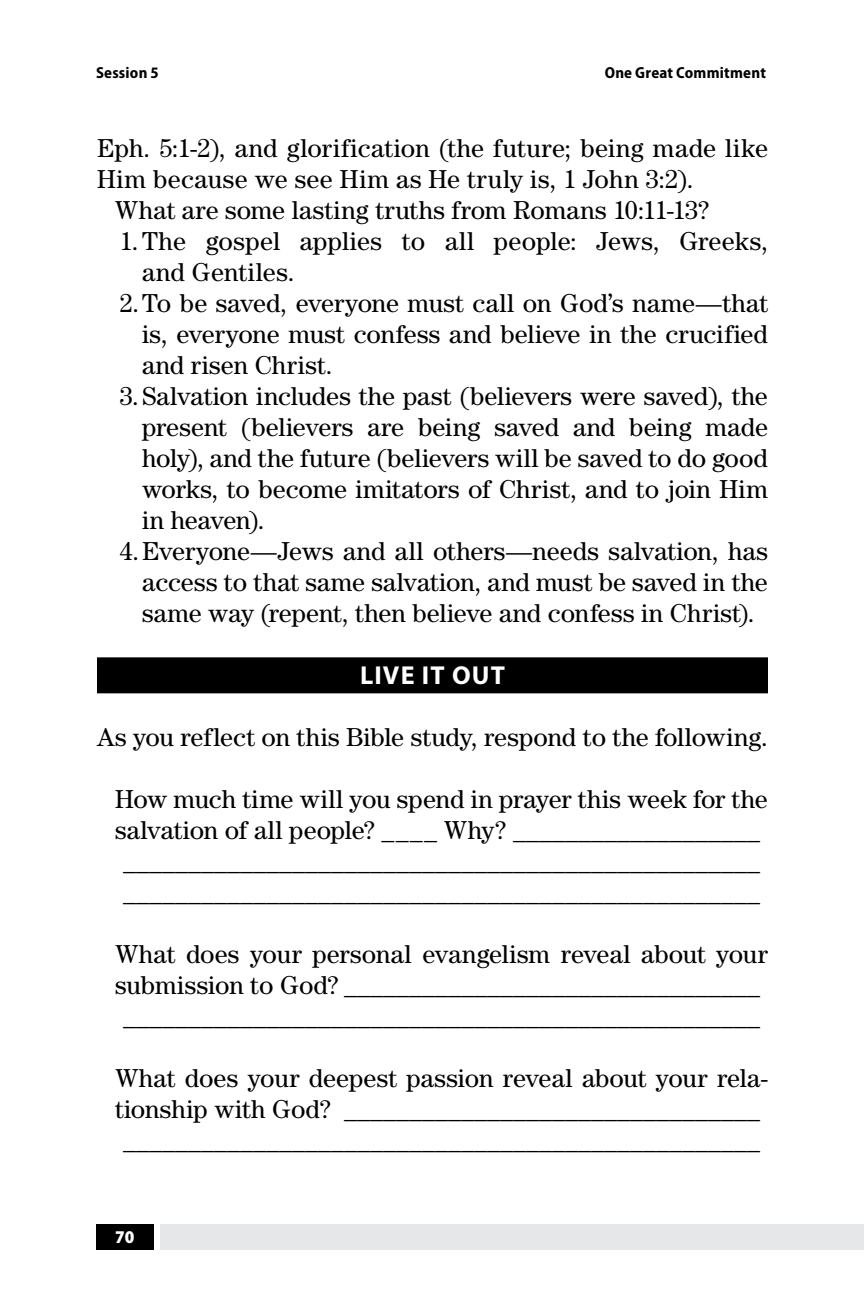
<style>
.page{position:relative;width:864px;height:1296px;background:#fff}
.page>*{position:absolute;margin:0;border:0;box-sizing:border-box;transform-origin:0 0}
.t1{font:26px/31px "Century Std";color:#000;text-align:center}
.t2{font:26px "Century Std";letter-spacing:.02em;color:#000}
.t3{font:700 26px "Myriad Pro";letter-spacing:.045em;color:#fff}
.t4{font:900 semi-condensed 18px "Myriad Pro";color:#fff}
.t5{font:700 semi-condensed 16px "Myriad Pro";letter-spacing:.015em;color:#000}
</style>
<div class="page">
<div style="left:97px;top:657px;width:671px;height:36px;background:#000"></div>
<div style="left:96px;top:1224px;width:58px;height:25px;background:#000"></div>
<div style="left:161px;top:1224px;width:703px;height:25px;background:#e6e7e8"></div>
<p class="t5" style="left:96px;top:64px;width:64px">Session 5</p>
<p class="t5" style="left:605px;top:64px;width:163px">One Great Commitment</p>
<p class="t1" style="left:97px;top:132px;width:673px">Eph. 5:1-2), and glorification (the future; being made like</p>
<p class="t2" style="left:97px;top:164px;width:598px">Him because we see Him as He truly is, 1 John 3:2).</p>
<p class="t1" style="left:115px;top:194px;width:596px">What are some lasting truths from Romans 10:11-13?</p>
<p class="t1" style="left:120px;top:225px;width:650px">1.The gospel applies to all people: Jews, Greeks,</p>
<p class="t1" style="left:142px;top:256px;width:154px">and Gentiles.</p>
<p class="t1" style="left:120px;top:287px;width:650px">2.To be saved, everyone must call on God’s name—that</p>
<p class="t1" style="left:142px;top:318px;width:627px">is, everyone must confess and believe in the crucified</p>
<p class="t1" style="left:142px;top:349px;width:192px">and risen Christ.</p>
<p class="t1" style="left:120px;top:380px;width:650px">3.Salvation includes the past (believers were saved), the</p>
<p class="t1" style="left:142px;top:411px;width:628px">present (believers are being saved and being made</p>
<p class="t1" style="left:142px;top:442px;width:628px">holy), and the future (believers will be saved to do good</p>
<p class="t1" style="left:142px;top:473px;width:627px">works, to become imitators of Christ, and to join Him</p>
<p class="t1" style="left:142px;top:504px;width:124px">in heaven).</p>
<p class="t1" style="left:120px;top:535px;width:650px">4.Everyone—Jews and all others—needs salvation, has</p>
<p class="t1" style="left:142px;top:566px;width:627px">access to that same salvation, and must be saved in the</p>
<p class="t1" style="left:142px;top:597px;width:614px">same way (repent, then believe and confess in Christ).</p>
<p class="t3" style="left:360px;top:661px;width:146px">LIVE IT OUT</p>
<p class="t1" style="left:97px;top:721px;width:672px">As you reflect on this Bible study, respond to the following.</p>
<p class="t1" style="left:115px;top:783px;width:654px">How much time will you spend in prayer this week for the salvation of all people? ____ Why? ___________________ _________________________________________________ _________________________________________________</p>
<p class="t1" style="left:115px;top:938px;width:655px">What does your personal evangelism reveal about your submission to God? ________________________________ _________________________________________________</p>
<p class="t1" style="left:115px;top:1062px;width:654px">What does your deepest passion reveal about your rela&shy;tionship with God? ________________________________ _________________________________________________</p>
<p class="t4" style="left:115px;top:1227px;width:21px">70</p>
</div>
